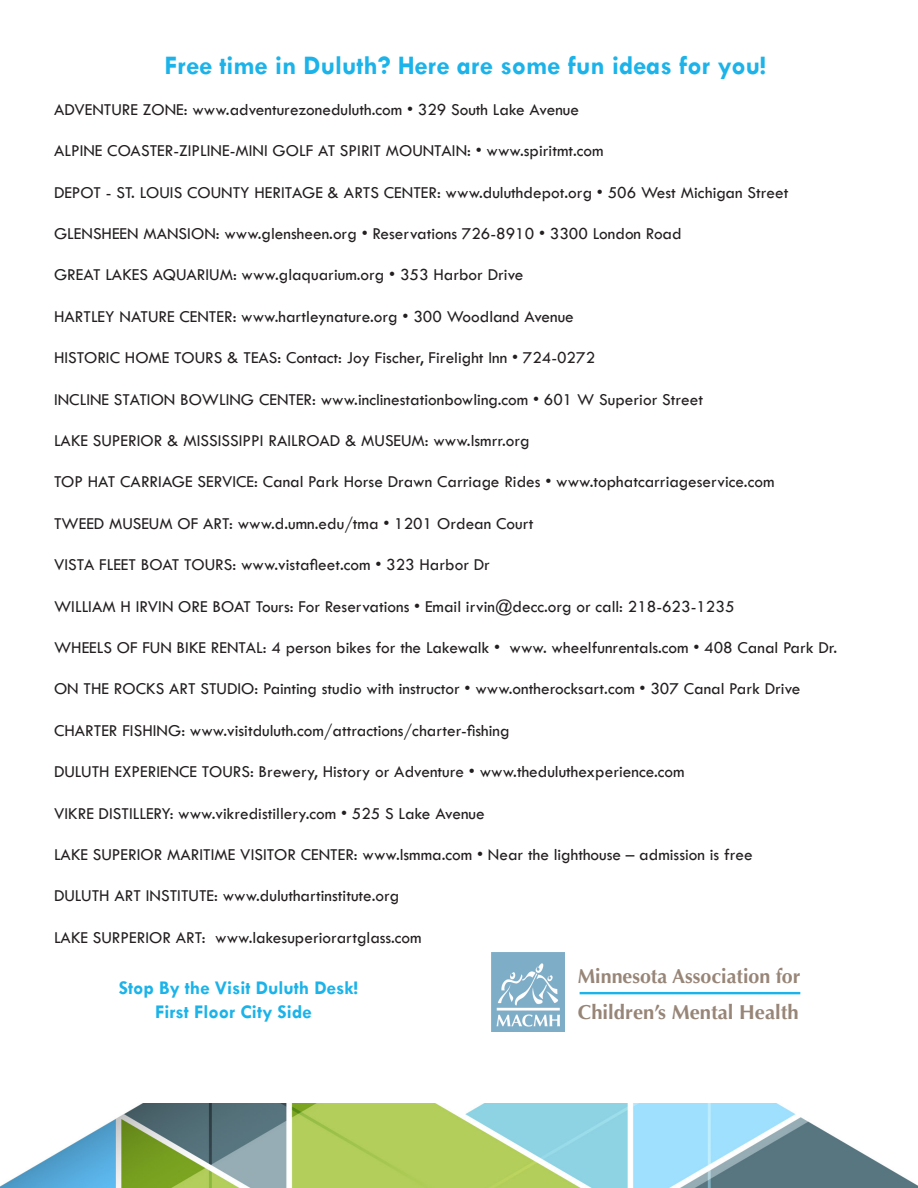
<style>
.page{position:relative;width:918px;height:1188px;background:#fff}
.page>*{position:absolute;margin:0;border:0;box-sizing:border-box;transform-origin:0 0}
.t1{font:700 27px "Tw Cen";color:#1bb3e9}
.t2{font:700 20.25px/36px "Optima";color:#7e6756}
.t3{font:700 19.5px "Tw Cen";color:#1bb3e9}
.t4{font:17.25px "Tw Cen";color:#231f20}
</style>
<div class="page">
<hr style="left:580px;top:992px;width:220px;height:2px;background:#1bb3e9">
<img style="left:491px;top:952px;width:73px;height:80px">
<img style="left:0;top:1103px;width:918px;height:85px">
<p class="t1" style="left:164px;top:49px;width:603px">Free time in Duluth? Here are some fun ideas for you!</p>
<p class="t4" style="left:54px;top:99px;width:527px">ADVENTURE ZONE: www.adventurezoneduluth.com • 329 South Lake Avenue</p>
<p class="t4" style="left:54px;top:140px;width:551px">ALPINE COASTER-ZIPLINE-MINI GOLF AT SPIRIT MOUNTAIN: • www.spiritmt.com</p>
<p class="t4" style="left:54px;top:182px;width:736px">DEPOT - ST. LOUIS COUNTY HERITAGE &amp; ARTS CENTER: www.duluthdepot.org • 506 West Michigan Street</p>
<p class="t4" style="left:54px;top:223px;width:629px">GLENSHEEN MANSION: www.glensheen.org • Reservations 726-8910 • 3300 London Road</p>
<p class="t4" style="left:54px;top:265px;width:471px">GREAT LAKES AQUARIUM: www.glaquarium.org • 353 Harbor Drive</p>
<p class="t4" style="left:54px;top:306px;width:521px">HARTLEY NATURE CENTER: www.hartleynature.org • 300 Woodland Avenue</p>
<p class="t4" style="left:54px;top:347px;width:543px">HISTORIC HOME TOURS &amp; TEAS: Contact: Joy Fischer, Firelight Inn • 724-0272</p>
<p class="t4" style="left:54px;top:389px;width:651px">INCLINE STATION BOWLING CENTER: www.inclinestationbowling.com • 601 W Superior Street</p>
<p class="t4" style="left:54px;top:430px;width:477px">LAKE SUPERIOR &amp; MISSISSIPPI RAILROAD &amp; MUSEUM: www.lsmrr.org</p>
<p class="t4" style="left:54px;top:472px;width:722px">TOP HAT CARRIAGE SERVICE: Canal Park Horse Drawn Carriage Rides • www.tophatcarriageservice.com</p>
<p class="t4" style="left:54px;top:513px;width:481px">TWEED MUSEUM OF ART: www.d.umn.edu/tma • 1201 Ordean Court</p>
<p class="t4" style="left:54px;top:554px;width:438px">VISTA FLEET BOAT TOURS: www.vistafleet.com • 323 Harbor Dr</p>
<p class="t4" style="left:54px;top:596px;width:682px">WILLIAM H IRVIN ORE BOAT Tours: For Reservations • Email irvin@decc.org or call: 218-623-1235</p>
<p class="t4" style="left:54px;top:637px;width:785px">WHEELS OF FUN BIKE RENTAL: 4 person bikes for the Lakewalk • www. wheelfunrentals.com • 408 Canal Park Dr.</p>
<p class="t4" style="left:54px;top:679px;width:748px">ON THE ROCKS ART STUDIO: Painting studio with instructor • www.ontherocksart.com • 307 Canal Park Drive</p>
<p class="t4" style="left:54px;top:720px;width:457px">CHARTER FISHING: www.visitduluth.com/attractions/charter-fishing</p>
<p class="t4" style="left:54px;top:761px;width:632px">DULUTH EXPERIENCE TOURS: Brewery, History or Adventure • www.theduluthexperience.com</p>
<p class="t4" style="left:54px;top:803px;width:432px">VIKRE DISTILLERY: www.vikredistillery.com • 525 S Lake Avenue</p>
<p class="t4" style="left:54px;top:844px;width:700px">LAKE SUPERIOR MARITIME VISITOR CENTER: www.lsmma.com • Near the lighthouse – admission is free</p>
<p class="t4" style="left:54px;top:886px;width:347px">DULUTH ART INSTITUTE: www.duluthartinstitute.org</p>
<p class="t4" style="left:54px;top:927px;width:369px">LAKE SURPERIOR ART: www.lakesuperiorartglass.com</p>
<p class="t3" style="left:119px;top:977px;width:241px">Stop By the Visit Duluth Desk!</p>
<p class="t3" style="left:155px;top:1000px;width:158px">First Floor City Side</p>
<p class="t2" style="left:578px;top:959px;width:224px">Minnesota Association for<br>Children’s Mental Health</p>
</div>
